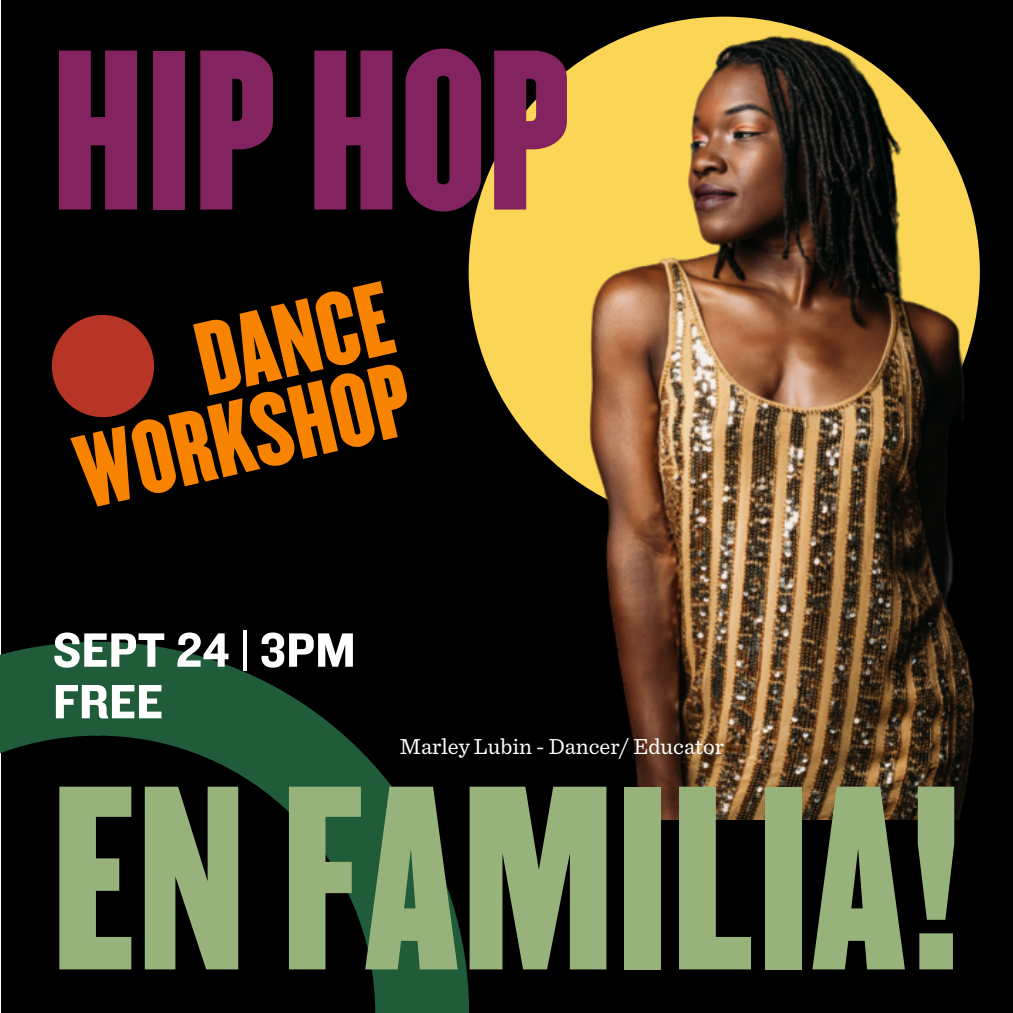
<style>
.page{position:relative;width:1013px;height:1013px;background:#fff}
.page>*{position:absolute;margin:0;border:0;box-sizing:border-box;transform-origin:0 0}
.t1{font:228.25px "Champion HTF Lightweight";color:#97b37b}
.t2{font:198.62px "Champion HTF Lightweight";color:#83235f}
.t3{font:91px/83px "Champion HTF Lightweight";color:#f78300;text-align:right}
.t4{font:50px/51.5px "Knockout HTF51 Middleweight";color:#fff}
.t5{font:22.88px "Sentinel";color:#fff}
</style>
<div class="page">
<div style="left:1px;top:0;width:1011px;height:1012px;background:#000"></div>
<svg style="left:0;top:641px;width:469px;height:371px"></svg>
<div style="left:52px;top:315px;width:102px;height:102px;background:#b63526;border-radius:50%"></div>
<img style="left:468px;top:26px;width:512px;height:793px">
<h2 class="t2" style="left:52px;top:1px;width:521px">HIP HOP</h2>
<h3 class="t3" style="left:50px;top:355px;width:342px;rotate:-13deg">DANCE<br>WORKSHOP</h3>
<h3 class="t4" style="left:53px;top:625px;width:304px">SEPT 24 | 3PM<br>FREE</h3>
<p class="t5" style="left:400px;top:735px;width:326px">Marley Lubin - Dancer/ Educator</p>
<h1 class="t1" style="left:51px;top:729px;width:913px">EN FAMILIA!</h1>
</div>
